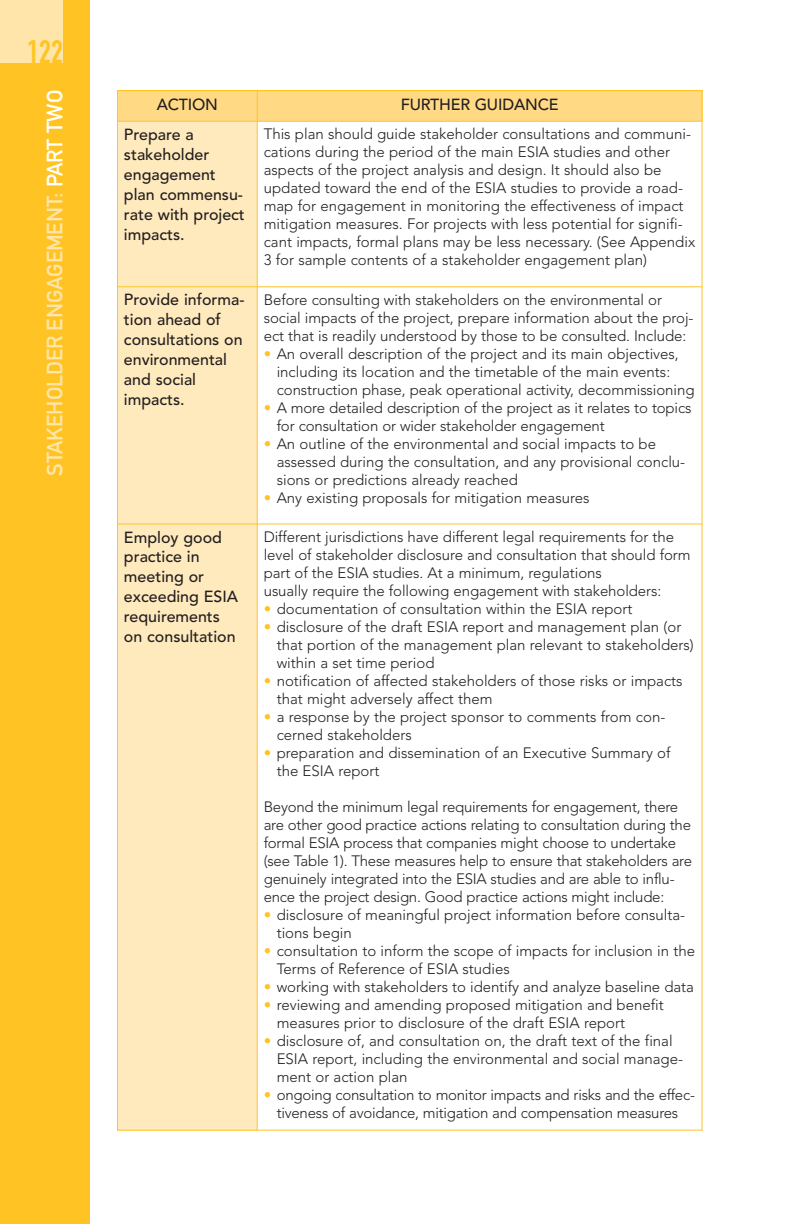
<style>
.page{position:relative;width:792px;height:1224px;background:#fff}
.page>*{position:absolute;margin:0;border:0;box-sizing:border-box;transform-origin:0 0}
.t1{font:32px "DIN Engschrift";color:#ffc424}
.t2{font:22px "DIN Mittelschrift";color:#ffe5aa}
.t3{font:500 16px/20px "Avenir";color:#231f20}
.t4{font:300 15px/18px "Avenir";color:#231f20}
.s1{color:#fff}
.s2{color:#ffc424}
</style>
<div class="page">
<div style="left:0;top:0;width:90px;height:1224px;background:#ffc424"></div>
<div style="left:0;top:0;width:63px;height:63px;background:#ffe5aa"></div>
<div style="left:117px;top:90px;width:140px;height:31px;background:#ffd984"></div>
<div style="left:257px;top:90px;width:446px;height:31px;background:#ffd984"></div>
<div style="left:117px;top:121px;width:140px;height:166px;background:#ffeabe"></div>
<div style="left:117px;top:287px;width:140px;height:237px;background:#ffeabe"></div>
<div style="left:117px;top:524px;width:140px;height:607px;background:#ffeabe"></div>
<hr style="left:117px;top:90px;width:1px;height:1041px;background:#ffc424">
<hr style="left:257px;top:90px;width:1px;height:1041px;background:#ffc424">
<hr style="left:702px;top:90px;width:1px;height:1041px;background:#ffc424">
<hr style="left:117px;top:90px;width:586px;height:1px;background:#ffc424">
<hr style="left:117px;top:121px;width:586px;height:1px;background:#ffc424">
<hr style="left:117px;top:286px;width:586px;height:1px;background:#ffc424">
<hr style="left:117px;top:523px;width:586px;height:1px;background:#ffc424">
<hr style="left:117px;top:1130px;width:586px;height:1px;background:#ffc424">
<h1 class="t1" style="left:27px;top:40px;width:37px">122</h1>
<h2 class="t2" style="left:47px;top:476px;width:388px;rotate:-90deg">STAKEHOLDER ENGAGEMENT: <span class="s1">PART TWO</span></h2>
<p class="t3" style="left:157px;top:96px;width:63px">ACTION</p>
<p class="t3" style="left:401px;top:96px;width:159px">FURTHER GUIDANCE</p>
<p class="t3" style="left:124px;top:126px;width:122px">Prepare a stakeholder engagement plan commensu&shy;rate with project impacts.</p>
<p class="t4" style="left:264px;top:126px;width:433px">This plan should guide stakeholder consultations and communi&shy;cations during the period of the main ESIA studies and other aspects of the project analysis and design. It should also be updated toward the end of the ESIA studies to provide a road&shy;map for engagement in monitoring the effectiveness of impact mitigation measures. For projects with less potential for signifi&shy;cant impacts, formal plans may be less necessary. (See Appendix 3 for sample contents of a stakeholder engagement plan)</p>
<p class="t3" style="left:124px;top:292px;width:122px">Provide informa&shy;tion ahead of consultations on environmental and social impacts.</p>
<p class="t4" style="left:264px;top:292px;width:431px">Before consulting with stakeholders on the environmental or social impacts of the project, prepare information about the proj&shy;ect that is readily understood by those to be consulted. Include:</p>
<p class="t4" style="left:277px;top:346px;width:419px;text-indent:-13px"><span class="s2">•</span> An overall description of the project and its main objectives, including its location and the timetable of the main events: construction phase, peak operational activity, decommissioning</p>
<p class="t4" style="left:277px;top:400px;width:416px;text-indent:-13px"><span class="s2">•</span> A more detailed description of the project as it relates to topics for consultation or wider stakeholder engagement</p>
<p class="t4" style="left:277px;top:436px;width:410px;text-indent:-13px"><span class="s2">•</span> An outline of the environmental and social impacts to be assessed during the consultation, and any provisional conclu&shy;sions or predictions already reached</p>
<p class="t4" style="left:264px;top:490px;width:327px"><span class="s2">•</span> Any existing proposals for mitigation measures</p>
<p class="t3" style="left:124px;top:529px;width:116px">Employ good practice in meeting or exceeding ESIA requirements on consultation</p>
<p class="t4" style="left:264px;top:529px;width:428px">Different jurisdictions have different legal requirements for the level of stakeholder disclosure and consultation that should form part of the ESIA studies. At a minimum, regulations<br>usually require the following engagement with stakeholders:</p>
<p class="t4" style="left:264px;top:601px;width:370px"><span class="s2">•</span> documentation of consultation within the ESIA report</p>
<p class="t4" style="left:277px;top:619px;width:419px;text-indent:-13px"><span class="s2">•</span> disclosure of the draft ESIA report and management plan (or that portion of the management plan relevant to stakeholders) within a set time period</p>
<p class="t4" style="left:277px;top:673px;width:407px;text-indent:-13px"><span class="s2">•</span> notification of affected stakeholders of those risks or impacts that might adversely affect them</p>
<p class="t4" style="left:277px;top:709px;width:390px;text-indent:-13px"><span class="s2">•</span> a response by the project sponsor to comments from con&shy;cerned stakeholders</p>
<p class="t4" style="left:277px;top:745px;width:395px;text-indent:-13px"><span class="s2">•</span> preparation and dissemination of an Executive Summary of the ESIA report</p>
<p class="t4" style="left:264px;top:799px;width:430px">Beyond the minimum legal requirements for engagement, there are other good practice actions relating to consultation during the formal ESIA process that companies might choose to undertake (see Table 1). These measures help to ensure that stakeholders are genuinely integrated into the ESIA studies and are able to influ&shy;ence the project design. Good practice actions might include:</p>
<p class="t4" style="left:277px;top:907px;width:410px;text-indent:-13px"><span class="s2">•</span> disclosure of meaningful project information before consulta&shy;tions begin</p>
<p class="t4" style="left:277px;top:943px;width:420px;text-indent:-13px"><span class="s2">•</span> consultation to inform the scope of impacts for inclusion in the<br>Terms of Reference of ESIA studies</p>
<p class="t4" style="left:264px;top:979px;width:432px"><span class="s2">•</span> working with stakeholders to identify and analyze baseline data</p>
<p class="t4" style="left:277px;top:997px;width:389px;text-indent:-13px"><span class="s2">•</span> reviewing and amending proposed mitigation and benefit measures prior to disclosure of the draft ESIA report</p>
<p class="t4" style="left:277px;top:1033px;width:408px;text-indent:-13px"><span class="s2">•</span> disclosure of, and consultation on, the draft text of the final<br>ESIA report, including the environmental and social manage&shy;ment or action plan</p>
<p class="t4" style="left:264px;top:1087px;width:433px;text-align:center"><span class="s2">•</span> ongoing consultation to monitor impacts and risks and the effec&shy;tiveness of avoidance, mitigation and compensation measures</p>
</div>
